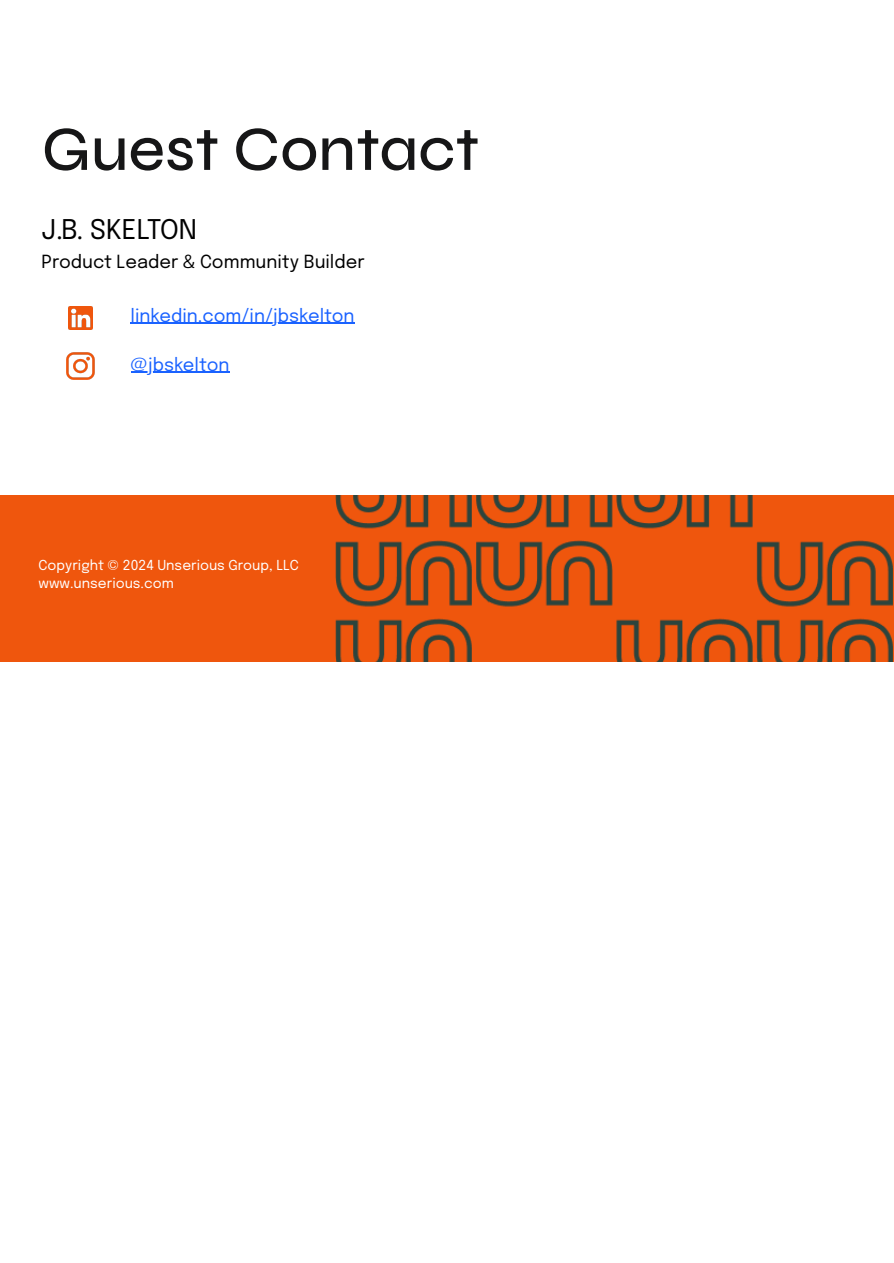
<style>
.page{position:relative;width:894px;height:1263px;background:#fff}
.page>*{position:absolute;margin:0;border:0;box-sizing:border-box;transform-origin:0 0}
.t1{font:500 63px "Syne";color:#161617}
.t2{font:27px "Epilogue";color:#000}
.t3{font:18px "Epilogue";color:#1a62ff}
.t4{font:18px "Epilogue";color:#000}
.t5{font:13.65px "Epilogue";color:#fff}
</style>
<div class="page">
<img style="left:69px;top:306px;width:23px;height:24px">
<hr style="left:131px;top:323px;width:223px;height:1px;background:#1a62ff">
<img style="left:66px;top:353px;width:28px;height:27px">
<hr style="left:131px;top:372px;width:98px;height:1px;background:#1a62ff">
<div style="left:0;top:495px;width:893px;height:167px;background:#ef560d"></div>
<img style="left:335px;top:495px;width:558px;height:167px">
<h1 class="t1" style="left:42px;top:112px;width:439px">Guest Contact</h1>
<h2 class="t2" style="left:42px;top:217px;width:157px">J.B. SKELTON</h2>
<h2 class="t4" style="left:42px;top:254px;width:324px">Product Leader &amp; Community Builder</h2>
<p class="t3" style="left:131px;top:308px;width:225px">linkedin.com/in/jbskelton</p>
<p class="t3" style="left:131px;top:356px;width:100px">@jbskelton</p>
<p class="t5" style="left:39px;top:559px;width:262px">Copyright © 2024 Unserious Group, LLC</p>
<p class="t5" style="left:39px;top:578px;width:137px">www.unserious.com</p>
</div>
